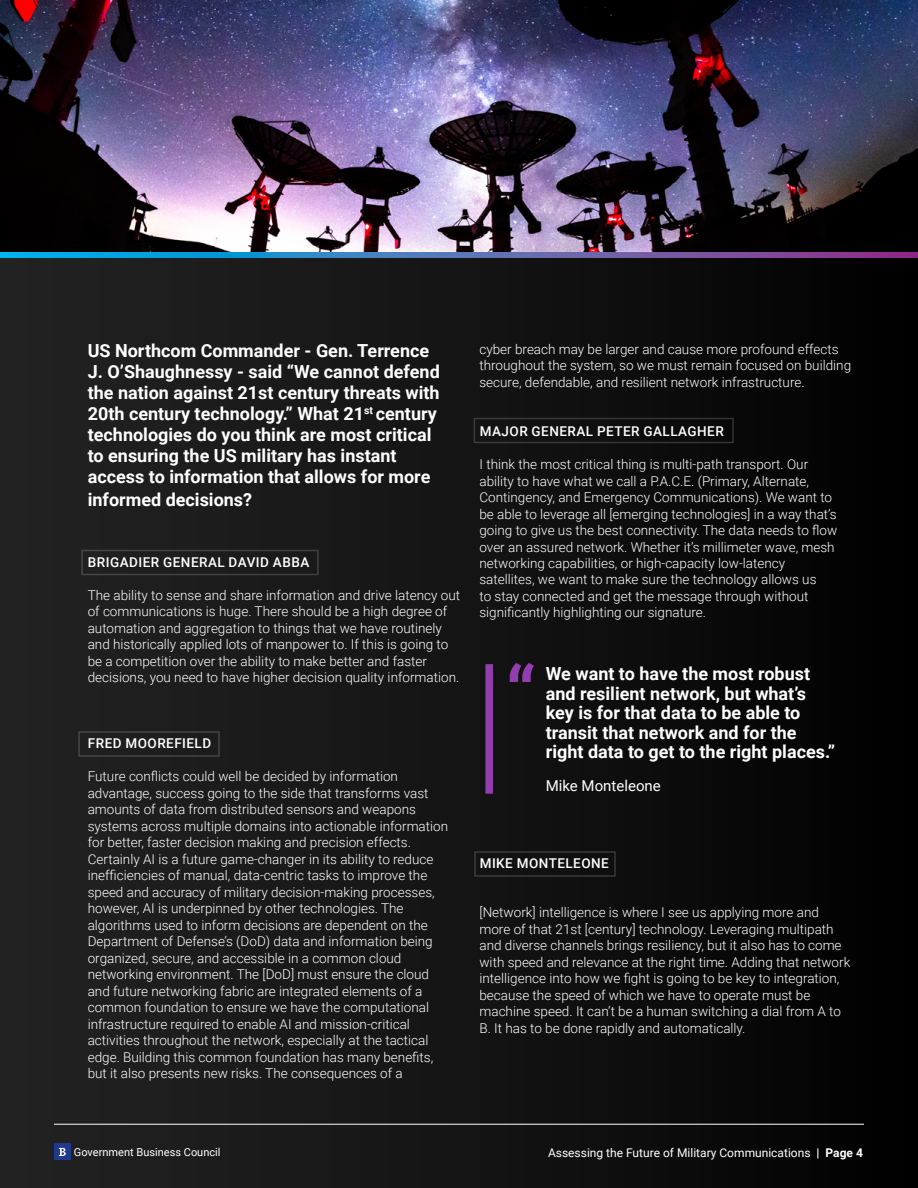
<style>
.page{position:relative;width:918px;height:1188px;background:#fff}
.page>*{position:absolute;margin:0;border:0;box-sizing:border-box;transform-origin:0 0}
.t1{font:700 75px "Roboto";color:#933eae}
.t2{font:700 18px/21.1px "Roboto";color:#fff}
.t3{font:15px "Roboto";color:#fff}
.t4{font:300 13.5px/16.5px "Roboto";color:#fff}
.t5{font:500 13.5px "Roboto";letter-spacing:.035em;color:#fff}
.t6{font:12px "Roboto";color:#fff}
.t7{font:11.1px "Roboto";color:#fff}
.s1{font-weight:700}
</style>
<div class="page">
<div style="left:0;top:258px;width:918px;height:930px;background:linear-gradient(to right,#242425,#020202)"></div>
<div style="left:485px;top:664px;width:8px;height:130px;background:#933eae"></div>
<img style="left:0;top:0;width:918px;height:252px">
<svg style="left:0;top:252px;width:918px;height:6px;background:#4974b8"></svg>
<hr style="left:54px;top:1124px;width:810px;height:1px;background:#fff">
<div style="left:54px;top:1144px;width:17px;height:16px;background:#1e398d"></div>
<svg style="left:59px;top:1148px;width:7px;height:8px"></svg>
<p class="t2" style="left:88px;top:339px;width:354px">US Northcom Commander - Gen. Terrence J. O’Shaughnessy - said “We cannot defend the nation against 21st century threats with 20th century technology.” What 21<sup>st</sup> century technologies do you think are most critical to ensuring the US military has instant access to information that allows for more informed decisions?</p>
<p class="t5" style="left:88px;top:553px;width:223px">BRIGADIER GENERAL DAVID ABBA</p>
<p class="t4" style="left:88px;top:586px;width:374px">The ability to sense and share information and drive latency out of communications is huge. There should be a high degree of automation and aggregation to things that we have routinely and historically applied lots of manpower to. If this is going to be a competition over the ability to make better and faster decisions, you need to have higher decision quality information.</p>
<p class="t5" style="left:88px;top:734px;width:125px">FRED MOOREFIELD</p>
<p class="t4" style="left:88px;top:768px;width:362px">Future conflicts could well be decided by information advantage, success going to the side that transforms vast amounts of data from distributed sensors and weapons systems across multiple domains into actionable information for better, faster decision making and precision effects.<br>Certainly AI is a future game-changer in its ability to reduce inefficiencies of manual, data-centric tasks to improve the speed and accuracy of military decision-making processes, however, AI is underpinned by other technologies. The algorithms used to inform decisions are dependent on the Department of Defense’s (DoD) data and information being organized, secure, and accessible in a common cloud networking environment. The [DoD] must ensure the cloud and future networking fabric are integrated elements of a common foundation to ensure we have the computational infrastructure required to enable AI and mission-critical activities throughout the network, especially at the tactical edge. Building this common foundation has many benefits, but it also presents new risks. The consequences of a</p>
<p class="t4" style="left:479px;top:340px;width:373px">cyber breach may be larger and cause more profound effects throughout the system, so we must remain focused on building secure, defendable, and resilient network infrastructure.</p>
<p class="t5" style="left:480px;top:422px;width:246px">MAJOR GENERAL PETER GALLAGHER</p>
<p class="t4" style="left:479px;top:455px;width:359px">I think the most critical thing is multi-path transport. Our ability to have what we call a P.A.C.E. (Primary, Alternate, Contingency, and Emergency Communications). We want to be able to leverage all [emerging technologies] in a way that’s going to give us the best connectivity. The data needs to flow over an assured network. Whether it’s millimeter wave, mesh networking capabilities, or high-capacity low-latency satellites, we want to make sure the technology allows us<br>to stay connected and get the message through without significantly highlighting our signature.</p>
<h1 class="t1" style="left:506px;top:641px;width:32px">“</h1>
<h2 class="t2" style="left:546px;top:663px;width:291px;line-height:19.5px">We want to have the most robust and resilient network, but what’s key is for that data to be able to transit that network and for the right data to get to the right places.”</h2>
<p class="t3" style="left:546px;top:775px;width:117px">Mike Monteleone</p>
<p class="t5" style="left:480px;top:853px;width:131px">MIKE MONTELEONE</p>
<p class="t4" style="left:479px;top:904px;width:372px">[Network] intelligence is where I see us applying more and more of that 21st [century] technology. Leveraging multipath and diverse channels brings resiliency, but it also has to come with speed and relevance at the right time. Adding that network intelligence into how we fight is going to be key to integration, because the speed of which we have to operate must be machine speed. It can’t be a human switching a dial from A to B. It has to be done rapidly and automatically.</p>
<p class="t7" style="left:74px;top:1144px;width:148px">Government Business Council</p>
<p class="t6" style="left:548px;top:1145px;width:316px">Assessing the Future of Military Communications <span class="s1">| Page 4</span></p>
</div>
